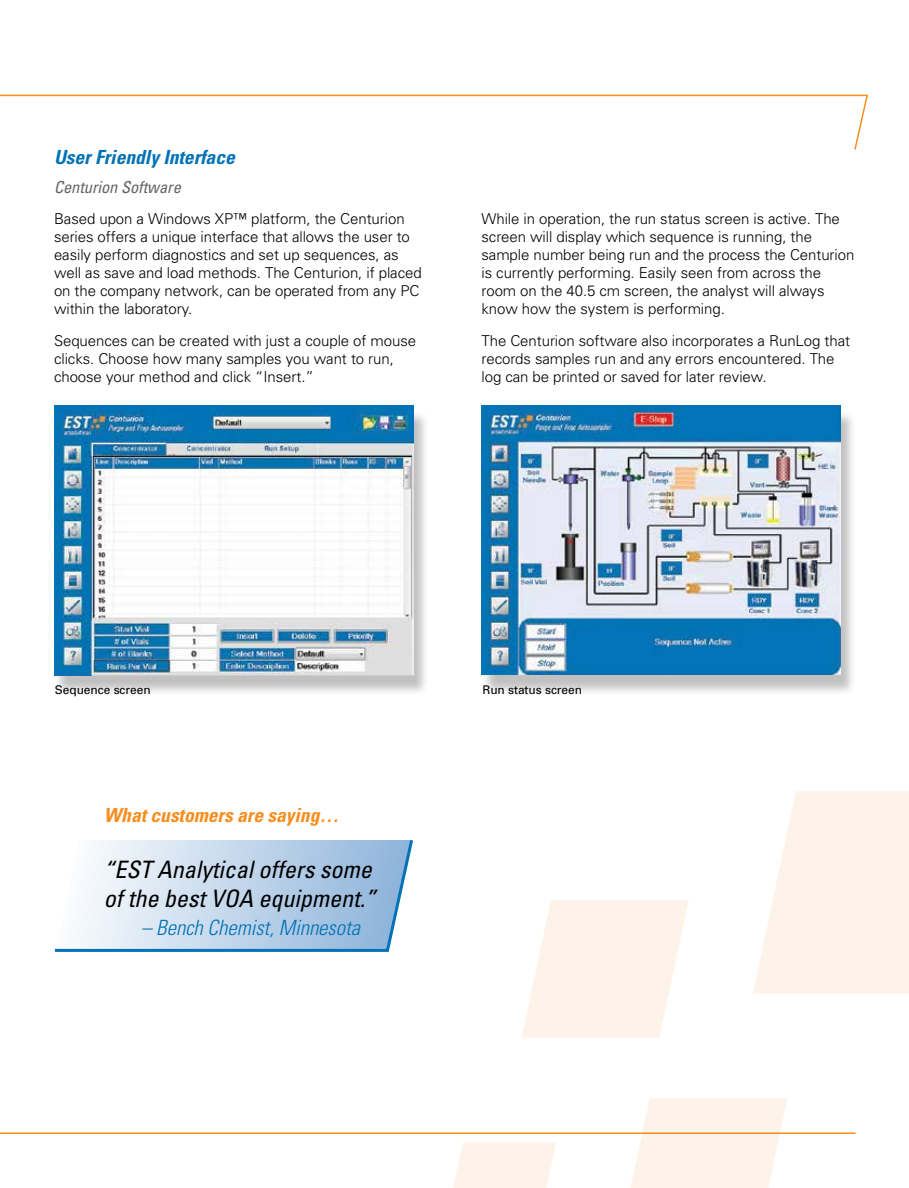
<style>
.page{position:relative;width:909px;height:1188px;background:#fff}
.page>*{position:absolute;margin:0;border:0;box-sizing:border-box;transform-origin:0 0}
.t1{font:italic condensed 24px/28.8px "Univers";color:#000}
.t2{font:italic 300 condensed 21px "Univers";color:#0072b5}
.t3{font:italic 700 condensed 19.5px "Univers";color:#f78e1e}
.t4{font:italic 700 condensed 19.5px "Univers";color:#0072b5}
.t5{font:italic condensed 16.5px "Univers";letter-spacing:-.005em;color:#636466}
.t6{font:300 15px/18px "Univers";letter-spacing:-.005em;color:#000}
.t7{font:12px "Univers";letter-spacing:-.005em;color:#000}
</style>
<div class="page">
<svg style="left:753px;top:791px;width:156px;height:203px;background:#fef4eb"></svg>
<svg style="left:453px;top:1143px;width:103px;height:45px;background:#fef4ea"></svg>
<svg style="left:631px;top:1135px;width:149px;height:53px;background:#fef3e9"></svg>
<svg style="left:522px;top:900px;width:167px;height:138px"></svg>
<svg style="left:0;top:94px;width:868px;height:56px"></svg>
<svg style="left:0;top:1098px;width:856px;height:37px"></svg>
<div style="left:53px;top:410px;width:376px;height:286px;background:#000;opacity:.25"></div>
<img style="left:54px;top:405px;width:359px;height:270px">
<div style="left:481px;top:410px;width:376px;height:286px;background:#000;opacity:.25"></div>
<img style="left:482px;top:405px;width:359px;height:270px">
<svg style="left:54px;top:840px;width:359px;height:112px"></svg>
<h3 class="t4" style="left:54px;top:145px;width:182px">User Friendly Interface</h3>
<p class="t5" style="left:54px;top:176px;width:128px">Centurion Software</p>
<p class="t6" style="left:54px;top:210px;width:369px">Based upon a Windows XP™ platform, the Centurion series offers a unique interface that allows the user to easily perform diagnostics and set up sequences, as well as save and load methods. The Centurion, if placed on the company network, can be operated from any PC within the laboratory.</p>
<p class="t6" style="left:54px;top:331px;width:364px">Sequences can be created with just a couple of mouse clicks. Choose how many samples you want to run, choose your method and click “Insert.”</p>
<p class="t6" style="left:482px;top:210px;width:374px">While in operation, the run status screen is active. The screen will display which sequence is running, the sample number being run and the process the Centurion is currently performing. Easily seen from across the room on the 40.5 cm screen, the analyst will always know how the system is performing.</p>
<p class="t6" style="left:482px;top:331px;width:370px">The Centurion software also incorporates a RunLog that records samples run and any errors encountered. The log can be printed or saved for later review.</p>
<p class="t7" style="left:55px;top:682px;width:97px">Sequence screen</p>
<p class="t7" style="left:482px;top:682px;width:101px">Run status screen</p>
<h3 class="t3" style="left:104px;top:803px;width:237px">What customers are saying…</h3>
<h1 class="t1" style="left:104px;top:854px;width:273px">“EST Analytical offers some of the best VOA equipment.”</h1>
<h2 class="t2" style="left:141px;top:915px;width:221px">– Bench Chemist, Minnesota</h2>
</div>
